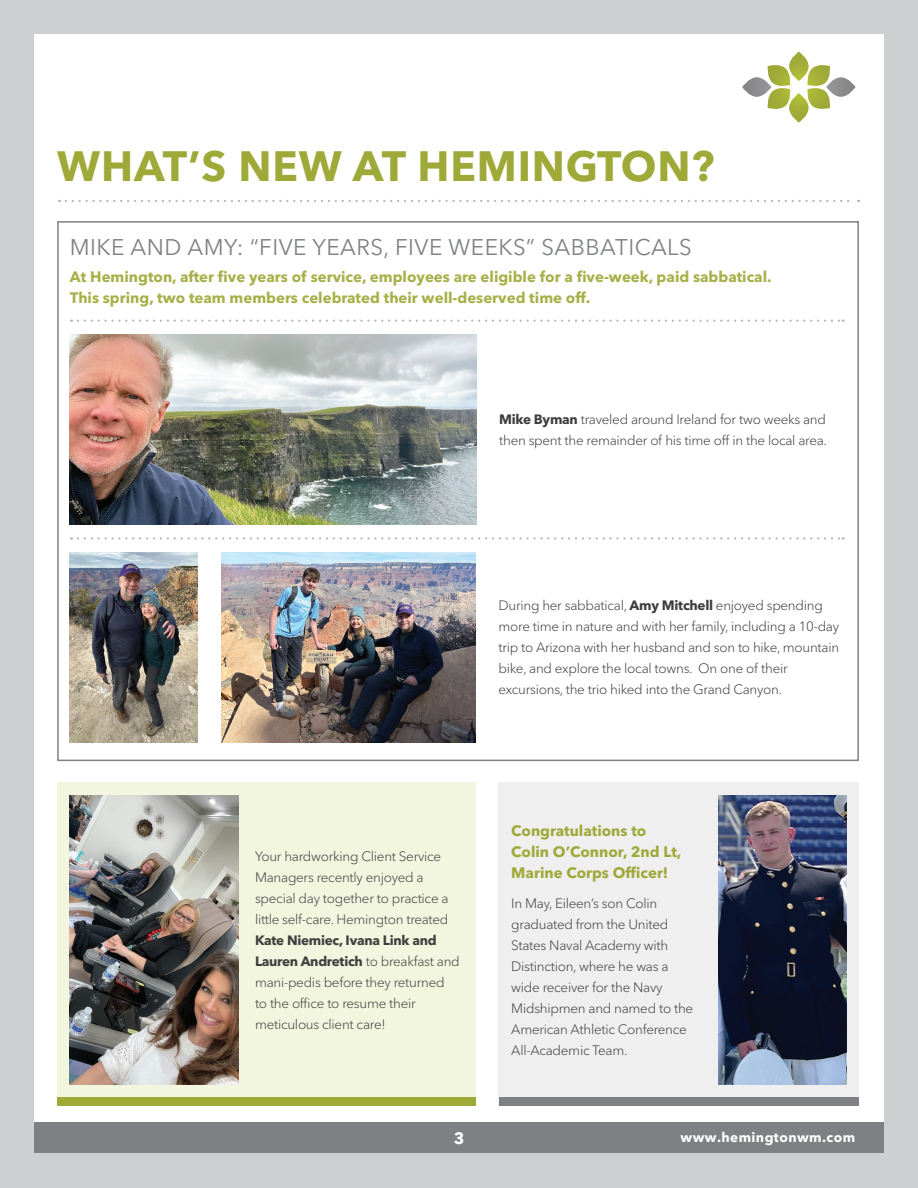
<style>
.page{position:relative;width:918px;height:1188px;background:#cecfd1}
.page>*{position:absolute;margin:0;border:0;box-sizing:border-box;transform-origin:0 0}
.t1{font:700 42px "Avenir Next LT Pro";letter-spacing:.02em;color:#9ea938}
.t2{font:22.5px "Avenir Next LT Pro";letter-spacing:.02em;color:#7e8083}
.t3{font:700 16.5px "Avenir Next LT Pro";color:#fff}
.t4{font:700 15px/21px "Avenir Next LT Pro";color:#a7b048}
.t5{font:700 15px/21px "Avenir Next LT Pro";color:#9ea938}
.t6{font:300 13.5px/21px "Avenir Next LT Pro";letter-spacing:-.02em;color:#3e3e3f}
.t7{font:700 13.5px "Avenir Next LT Pro";letter-spacing:.03em;color:#fff}
.s1{font-weight:700}
</style>
<div class="page">
<div style="left:34px;top:139px;width:850px;height:1014px;background:#fff"></div>
<div style="left:34px;top:34px;width:850px;height:108px;background:#fff"></div>
<svg style="left:742px;top:52px;width:114px;height:70px"></svg>
<div style="left:34px;top:1122px;width:850px;height:31px;background:#7e8083"></div>
<svg style="left:66px;top:200px;width:793px;height:2px"></svg>
<div style="left:57px;top:782px;width:419px;height:324px;background:#f3f6de"></div>
<div style="left:57px;top:1097px;width:419px;height:9px;background:#9ea938"></div>
<img style="left:70px;top:795px;width:168px;height:290px">
<svg style="left:78px;top:320px;width:766px;height:2px"></svg>
<svg style="left:78px;top:537px;width:766px;height:3px"></svg>
<img style="left:70px;top:334px;width:406px;height:191px">
<div style="left:499px;top:782px;width:360px;height:324px;background:#efeff0"></div>
<img style="left:719px;top:795px;width:127px;height:290px">
<div style="left:499px;top:1097px;width:360px;height:9px;background:#7e8083"></div>
<img style="left:70px;top:552px;width:128px;height:191px">
<img style="left:221px;top:552px;width:255px;height:191px">
<h1 class="t1" style="left:57px;top:140px;width:659px">WHAT’S NEW AT HEMINGTON?</h1>
<h2 class="t2" style="left:70px;top:234px;width:623px">MIKE AND AMY: “FIVE YEARS, FIVE WEEKS” SABBATICALS</h2>
<p class="t4" style="left:70px;top:267px;width:703px">At Hemington, after five years of service, employees are eligible for a five-week, paid sabbatical.<br>This spring, two team members celebrated their well-deserved time off.</p>
<p class="t6" style="left:499px;top:409px;width:329px"><span class="s1">Mike Byman</span> traveled around Ireland for two weeks and then spent the remainder of his time off in the local area.</p>
<p class="t6" style="left:499px;top:595px;width:342px">During her sabbatical, <span class="s1">Amy Mitchell</span> enjoyed spending more time in nature and with her family, including a 10-day trip to Arizona with her husband and son to hike, mountain bike, and explore the local towns. On one of their excursions, the trio hiked into the Grand Canyon.</p>
<p class="t6" style="left:255px;top:846px;width:195px">Your hardworking Client Service Managers recently enjoyed a special day together to practice a little self-care. Hemington treated</p>
<p class="t6" style="left:255px;top:930px;width:206px"><span class="s1">Kate Niemiec, Ivana Link and<br>Lauren Andretich</span> to breakfast and mani-pedis before they returned to the office to resume their meticulous client care!</p>
<p class="t5" style="left:511px;top:820px;width:172px">Congratulations to<br>Colin O’Connor, 2nd Lt,<br>Marine Corps Officer!</p>
<p class="t6" style="left:511px;top:893px;width:183px">In May, Eileen’s son Colin graduated from the United<br>States Naval Academy with<br>Distinction, where he was a wide receiver for the Navy<br>Midshipmen and named to the<br>American Athletic Conference<br>All-Academic Team.</p>
<p class="t3" style="left:454px;top:1128px;width:12px">3</p>
<p class="t7" style="left:681px;top:1129px;width:176px">www.hemingtonwm.com</p>
</div>
